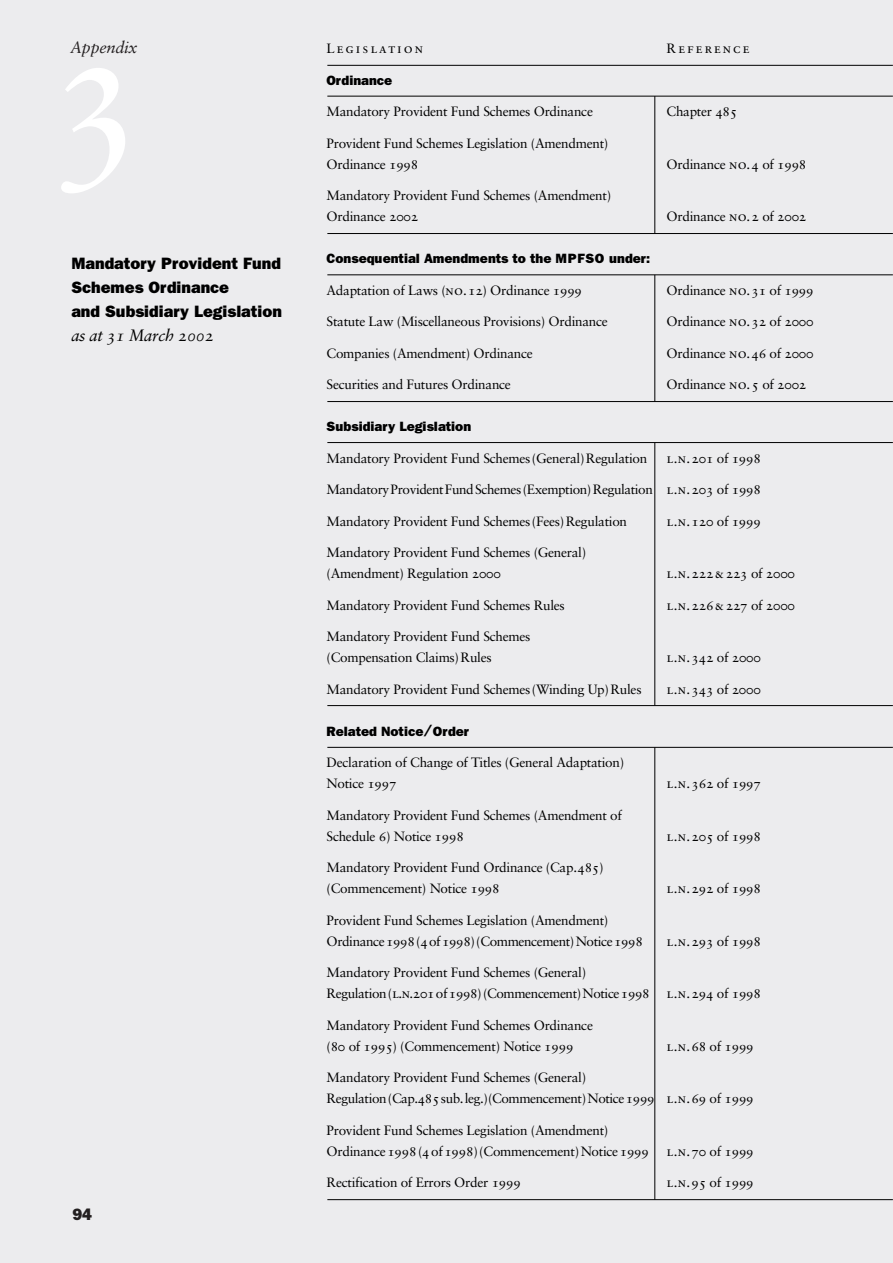
<style>
.page{position:relative;width:893px;height:1263px;background:#ececee}
.page>*{position:absolute;margin:0;border:0;box-sizing:border-box;transform-origin:0 0}
.t1{font:800 16.5px/24px "Franklin Gothic";color:#000}
.t2{font:italic 16.5px "Sabon";letter-spacing:-.02em;color:#000}
.t3{font:italic 16.5px "Sabon";letter-spacing:-.02em;color:#231f20}
.t4{font:800 16.5px "Franklin Gothic";color:#231f20}
.t5{font:13.5px/21px "Sabon";letter-spacing:-.02em;color:#000}
.t6{font:13.5px "Sabon Roman SC";letter-spacing:-.02em;color:#000}
.t7{font:800 13.5px "Franklin Gothic";color:#000}
.t8{font:13.5px "Sabon Roman SC";letter-spacing:.15em;color:#000}
.s1{font-family:"Sabon Italic Os F";font-style:normal}
.s2{font-family:"Sabon Roman SC"}
.s3{font-family:"Sabon"}
</style>
<div class="page">
<hr style="left:655px;top:96px;width:1px;height:138px;background:#000">
<hr style="left:327px;top:65px;width:566px;height:1px;background:#000">
<hr style="left:327px;top:233px;width:566px;height:1px;background:#000">
<hr style="left:655px;top:275px;width:1px;height:127px;background:#000">
<hr style="left:327px;top:275px;width:566px;height:1px;background:#000">
<hr style="left:327px;top:401px;width:566px;height:1px;background:#000">
<hr style="left:655px;top:443px;width:1px;height:263px;background:#000">
<hr style="left:327px;top:442px;width:566px;height:1px;background:#000">
<hr style="left:327px;top:705px;width:566px;height:1px;background:#000">
<hr style="left:655px;top:747px;width:1px;height:453px;background:#000">
<hr style="left:327px;top:747px;width:566px;height:1px;background:#000">
<hr style="left:327px;top:1199px;width:566px;height:1px;background:#000">
<hr style="left:327px;top:96px;width:566px;height:1px;background:#000">
<p class="t3" style="left:70px;top:38px;width:69px">Appendix</p>
<p class="t1" style="left:71px;top:251px;width:212px">Mandatory Provident Fund<br>Schemes Ordinance<br>and Subsidiary Legislation</p>
<p class="t2" style="left:71px;top:326px;width:144px">as at <span class="s1">31</span> March <span class="s1">2002</span></p>
<p class="t4" style="left:72px;top:1205px;width:21px">94</p>
<p class="t8" style="left:327px;top:40px;width:98px">Legislation</p>
<p class="t8" style="left:667px;top:40px;width:84px">Reference</p>
<p class="t7" style="left:327px;top:72px;width:67px">Ordinance</p>
<p class="t5" style="left:327px;top:101px;width:268px">Mandatory Provident Fund Schemes Ordinance</p>
<p class="t5" style="left:666px;top:101px;width:72px">Chapter <span class="s2">485</span></p>
<p class="t5" style="left:327px;top:132px;width:283px">Provident Fund Schemes Legislation (Amendment)<br>Ordinance <span class="s2">1998</span></p>
<p class="t5" style="left:667px;top:153px;width:141px">Ordinance <span class="s2">no.4</span> of <span class="s2">1998</span></p>
<p class="t5" style="left:327px;top:185px;width:286px">Mandatory Provident Fund Schemes (Amendment)<br>Ordinance <span class="s2">2002</span></p>
<p class="t5" style="left:667px;top:206px;width:141px">Ordinance <span class="s2">no.2</span> of <span class="s2">2002</span></p>
<p class="t7" style="left:327px;top:250px;width:325px">Consequential Amendments to the MPFSO under:</p>
<p class="t5" style="left:327px;top:279px;width:257px">Adaptation of Laws (<span class="s2">no.12</span>) Ordinance <span class="s2">1999</span></p>
<p class="t5" style="left:666px;top:279px;width:149px">Ordinance <span class="s2">no.31</span> of <span class="s2">1999</span></p>
<p class="t5" style="left:327px;top:311px;width:283px">Statute Law (Miscellaneous Provisions) Ordinance</p>
<p class="t5" style="left:666px;top:311px;width:149px">Ordinance <span class="s2">no.32</span> of <span class="s2">2000</span></p>
<p class="t5" style="left:327px;top:342px;width:208px">Companies (Amendment) Ordinance</p>
<p class="t5" style="left:666px;top:342px;width:149px">Ordinance <span class="s2">no.46</span> of <span class="s2">2000</span></p>
<p class="t5" style="left:327px;top:374px;width:186px">Securities and Futures Ordinance</p>
<p class="t5" style="left:667px;top:374px;width:141px">Ordinance <span class="s2">no.5</span> of <span class="s2">2002</span></p>
<p class="t7" style="left:327px;top:418px;width:146px">Subsidiary Legislation</p>
<p class="t5" style="left:327px;top:447px;width:322px">Mandatory Provident Fund Schemes(General)Regulation</p>
<p class="t6" style="left:666px;top:450px;width:96px">l.n.201 <span class="s3">of</span> 1998</p>
<p class="t5" style="left:327px;top:479px;width:436px">MandatoryProvidentFundSchemes(Exemption)Regulation <span class="s2">l.n.203</span> of <span class="s2">1998</span></p>
<p class="t5" style="left:327px;top:510px;width:302px">Mandatory Provident Fund Schemes(Fees)Regulation</p>
<p class="t6" style="left:666px;top:513px;width:96px">l.n.120 <span class="s3">of</span> 1999</p>
<p class="t5" style="left:327px;top:542px;width:261px">Mandatory Provident Fund Schemes (General) (Amendment) Regulation <span class="s2">2000</span></p>
<p class="t6" style="left:667px;top:565px;width:130px">l.n.222&amp;223 <span class="s3">of</span> 2000</p>
<p class="t5" style="left:327px;top:594px;width:240px">Mandatory Provident Fund Schemes Rules</p>
<p class="t6" style="left:666px;top:597px;width:130px">l.n.226&amp;227 <span class="s3">of</span> 2000</p>
<p class="t5" style="left:327px;top:626px;width:205px">Mandatory Provident Fund Schemes (Compensation Claims)Rules</p>
<p class="t6" style="left:666px;top:649px;width:96px">l.n.342 <span class="s3">of</span> 2000</p>
<p class="t5" style="left:327px;top:678px;width:317px">Mandatory Provident Fund Schemes(Winding Up)Rules</p>
<p class="t6" style="left:666px;top:681px;width:96px">l.n.343 <span class="s3">of</span> 2000</p>
<p class="t7" style="left:327px;top:723px;width:144px">Related Notice/Order</p>
<p class="t5" style="left:327px;top:752px;width:299px">Declaration of Change of Titles (General Adaptation)<br>Notice <span class="s2">1997</span></p>
<p class="t6" style="left:667px;top:775px;width:96px">l.n.362 <span class="s3">of</span> 1997</p>
<p class="t5" style="left:327px;top:804px;width:297px">Mandatory Provident Fund Schemes (Amendment of<br>Schedule <span class="s2">6</span>) Notice <span class="s2">1998</span></p>
<p class="t5" style="left:327px;top:857px;width:279px">Mandatory Provident Fund Ordinance (Cap<span class="s2">.485</span>) (Commencement) Notice <span class="s2">1998</span></p>
<p class="t6" style="left:667px;top:828px;width:96px">l.n.205 <span class="s3">of</span> 1998</p>
<p class="t6" style="left:667px;top:880px;width:96px">l.n.292 <span class="s3">of</span> 1998</p>
<p class="t5" style="left:327px;top:909px;width:318px">Provident Fund Schemes Legislation (Amendment)<br>Ordinance<span class="s2">1998</span>(<span class="s2">4</span>of<span class="s2">1998</span>)(Commencement)Notice<span class="s2">1998</span></p>
<p class="t6" style="left:666px;top:933px;width:96px">l.n.293 <span class="s3">of</span> 1998</p>
<p class="t5" style="left:327px;top:962px;width:436px">Mandatory Provident Fund Schemes (General)<br>Regulation(<span class="s2">l.n.201</span>of<span class="s2">1998</span>)(Commencement)Notice<span class="s2">1998 l.n.294</span> of <span class="s2">1998</span></p>
<p class="t5" style="left:327px;top:1014px;width:268px">Mandatory Provident Fund Schemes Ordinance (<span class="s2">80</span> of <span class="s2">1995</span>) (Commencement) Notice <span class="s2">1999</span></p>
<p class="t6" style="left:666px;top:1038px;width:89px">l.n.68 <span class="s3">of</span> 1999</p>
<p class="t5" style="left:327px;top:1067px;width:429px">Mandatory Provident Fund Schemes (General)<br>Regulation(Cap<span class="s2">.485</span>sub.leg.)(Commencement)Notice<span class="s2">1999 l.n.69</span> of <span class="s2">1999</span></p>
<p class="t5" style="left:327px;top:1119px;width:324px">Provident Fund Schemes Legislation (Amendment)<br>Ordinance<span class="s2">1998</span>(<span class="s2">4</span>of<span class="s2">1998</span>)(Commencement)Notice<span class="s2">1999</span></p>
<p class="t6" style="left:666px;top:1143px;width:89px">l.n.70 <span class="s3">of</span> 1999</p>
<p class="t5" style="left:327px;top:1172px;width:196px">Rectification of Errors Order <span class="s2">1999</span></p>
<p class="t6" style="left:666px;top:1174px;width:89px">l.n.95 <span class="s3">of</span> 1999</p>
</div>
